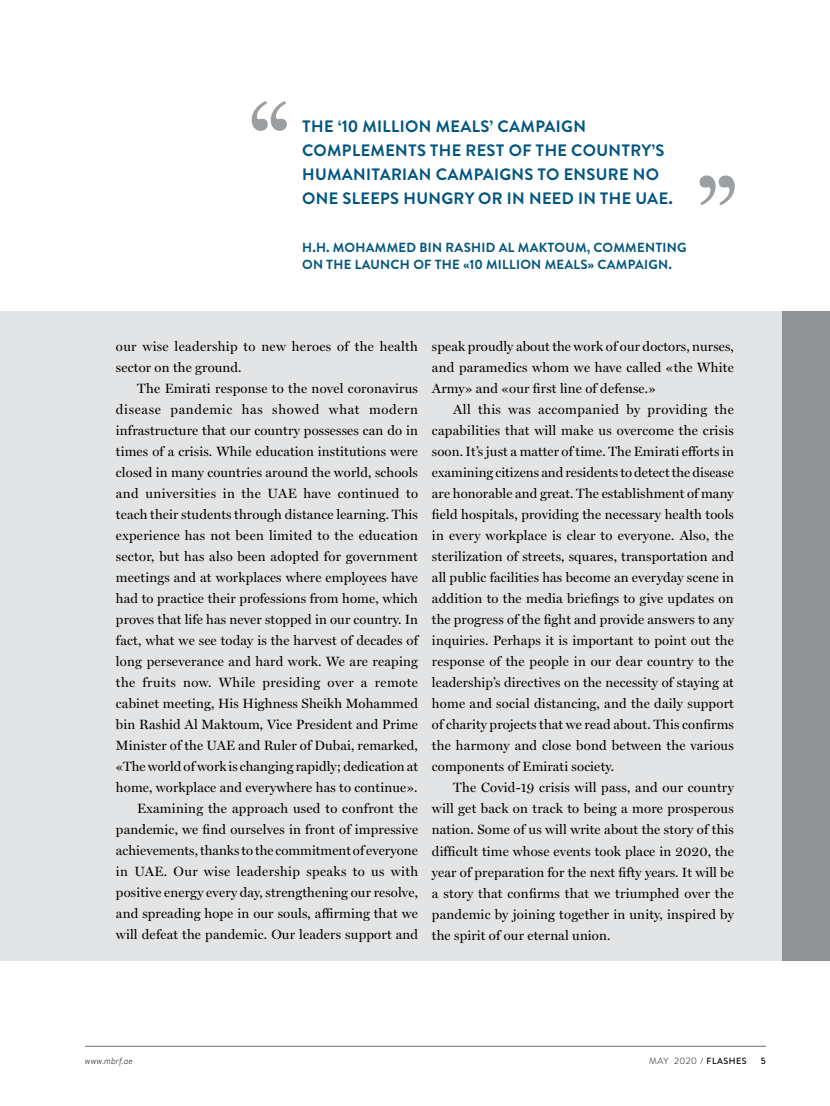
<style>
.page{position:relative;width:830px;height:1106px;background:#fff}
.page>*{position:absolute;margin:0;border:0;box-sizing:border-box;transform-origin:0 0}
.t1{font:700 16.5px/24px "Brandon Text";letter-spacing:.02em;color:#005581}
.t2{font:13.5px/21px "Miller Display";letter-spacing:.01em;color:#000;text-align:justify}
.t3{font:700 13.2px/16.5px "Brandon Text";letter-spacing:.02em;color:#005581}
.t4{font:300 9px "Brandon Text";letter-spacing:.05em;color:#000}
.t5{font:italic 300 9px "Brandon Text";color:#000}
.t6{font:500 9px "Brandon Text";color:#000}
.s1{font-weight:500}
</style>
<div class="page">
<hr style="left:85px;top:1046px;width:680px;height:1px;background:#6d6e71">
<div style="left:0;top:311px;width:829px;height:649px;background:#909294"></div>
<div style="left:0;top:311px;width:781px;height:649px;background:#e3e4e5"></div>
<svg style="left:699px;top:175px;width:35px;height:30px"></svg>
<svg style="left:251px;top:101px;width:36px;height:30px"></svg>
<p class="t1" style="left:302px;top:114px;width:372px">THE ‘10 MILLION MEALS’ CAMPAIGN COMPLEMENTS THE REST OF THE COUNTRY’S HUMANITARIAN CAMPAIGNS TO ENSURE NO ONE SLEEPS HUNGRY OR IN NEED IN THE UAE.</p>
<p class="t3" style="left:302px;top:239px;width:386px">H.H. MOHAMMED BIN RASHID AL MAKTOUM, COMMENTING<br>ON THE LAUNCH OF THE «10 MILLION MEALS» CAMPAIGN.</p>
<p class="t2" style="left:116px;top:336px;width:303px">our wise leadership to new heroes of the health sector on the ground.</p>
<p class="t2" style="left:116px;top:378px;width:303px;text-align:right">The Emirati response to the novel coronavirus disease pandemic has showed what modern infrastructure that our country possesses can do in times of a crisis. While education institutions were closed in many countries around the world, schools and universities in the UAE have continued to teach their students through distance learning. This experience has not been limited to the education sector, but has also been adopted for government meetings and at workplaces where employees have had to practice their professions from home, which proves that life has never stopped in our country. In fact, what we see today is the harvest of decades of long perseverance and hard work. We are reaping the fruits now. While presiding over a remote cabinet meeting, His Highness Sheikh Mohammed bin Rashid Al Maktoum, Vice President and Prime Minister of the UAE and Ruler of Dubai, remarked, «The world of work is changing rapidly; dedication at home, workplace and everywhere has to continue».<br>Examining the approach used to confront the pandemic, we find ourselves in front of impressive achievements, thanks to the commitment of everyone in UAE. Our wise leadership speaks to us with positive energy every day, strengthening our resolve, and spreading hope in our souls, affirming that we will defeat the pandemic. Our leaders support and</p>
<p class="t2" style="left:432px;top:336px;width:303px">speak proudly about the work of our doctors, nurses, and paramedics whom we have called «the White Army» and «our first line of defense.»</p>
<p class="t2" style="left:432px;top:399px;width:303px;text-indent:21px">All this was accompanied by providing the capabilities that will make us overcome the crisis soon. It’s just a matter of time. The Emirati efforts in examining citizens and residents to detect the disease are honorable and great. The establishment of many field hospitals, providing the necessary health tools in every workplace is clear to everyone. Also, the sterilization of streets, squares, transportation and all public facilities has become an everyday scene in addition to the media briefings to give updates on the progress of the fight and provide answers to any inquiries. Perhaps it is important to point out the response of the people in our dear country to the leadership’s directives on the necessity of staying at home and social distancing, and the daily support of charity projects that we read about. This confirms the harmony and close bond between the various components of Emirati society.</p>
<p class="t2" style="left:432px;top:777px;width:303px;text-indent:21px">The Covid-19 crisis will pass, and our country will get back on track to being a more prosperous nation. Some of us will write about the story of this difficult time whose events took place in 2020, the year of preparation for the next fifty years. It will be a story that confirms that we triumphed over the pandemic by joining together in unity, inspired by the spirit of our eternal union.</p>
<p class="t5" style="left:85px;top:1054px;width:49px">www.mbrf.ae</p>
<p class="t4" style="left:649px;top:1054px;width:99px">MAY 2020 / <span class="s1">FLASHES</span></p>
<p class="t6" style="left:760px;top:1054px;width:7px">5</p>
</div>
